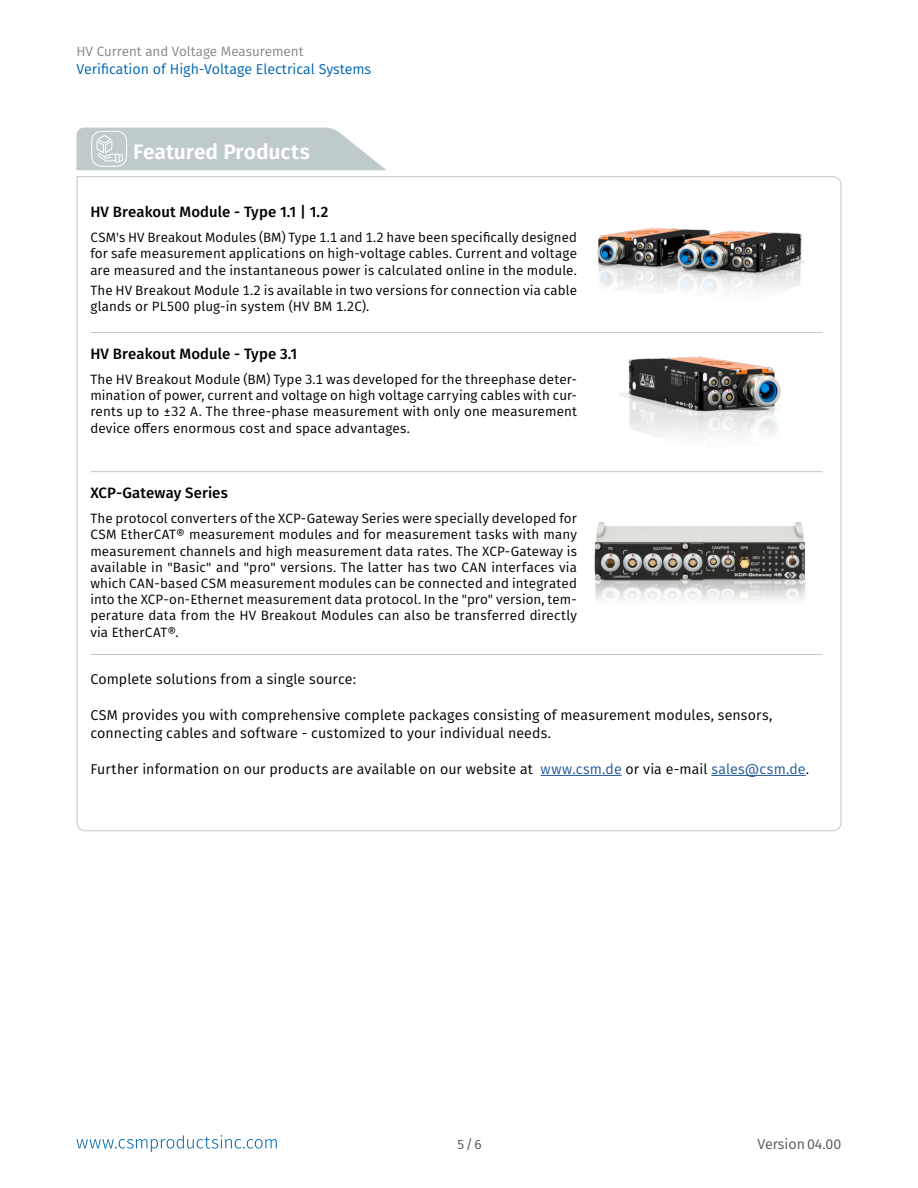
<style>
.page{position:relative;width:918px;height:1188px;background:#fff}
.page>*{position:absolute;margin:0;border:0;box-sizing:border-box;transform-origin:0 0}
.CSM-Messtechniklösun{font:600 21px "Fira Sans";letter-spacing:-.005em;color:#fff}
.Tabell_Header{font:500 15px "Fira Sans";letter-spacing:.01em;color:#000}
.Text{font:14.25px/18px "Fira Sans";letter-spacing:.005em;color:#000}
.t1{font:14.25px "Fira Sans";color:#0066b1}
.t2{font:14.25px "Fira Sans";color:#565655}
.Text_Tabelle{font:13.5px/16.2px "Fira Sans";letter-spacing:.01em;color:#000;text-align:justify}
.t3{font:13.5px "Fira Sans";color:#868786}
.t4{font:13.5px "Fira Sans";color:#565655}
.s1{color:#22599b}
</style>
<div class="page">
<svg style="left:76px;top:1135px;width:201px;height:17px"></svg>
<svg style="left:76px;top:176px;width:766px;height:656px"></svg>
<svg style="left:77px;top:128px;width:309px;height:42px"></svg>
<p class="t3" style="left:77px;top:41px;width:229px">HV Current and Voltage Measurement</p>
<p class="t1" style="left:77px;top:59px;width:296px">Verification of High-Voltage Electrical Systems</p>
<p class="CSM-Messtechniklösun" style="left:133px;top:137px;width:178px">Featured Products</p>
<p class="Tabell_Header" style="left:90px;top:200px;width:239px">HV Breakout Module - Type 1.1 | 1.2</p>
<p class="Text_Tabelle" style="left:90px;top:229px;width:488px">CSM's HV Breakout Modules (BM) Type 1.1 and 1.2 have been specifically designed for safe measurement applications on high-voltage cables. Current and voltage are measured and the instantaneous power is calculated online in the module.</p>
<p class="Text_Tabelle" style="left:90px;top:282px;width:488px">The HV Breakout Module 1.2 is available in two versions for connection via cable glands or PL500 plug-in system (HV BM 1.2C).</p>
<p class="Tabell_Header" style="left:90px;top:342px;width:209px">HV Breakout Module - Type 3.1</p>
<p class="Text_Tabelle" style="left:90px;top:371px;width:488px">The HV Breakout Module (BM) Type 3.1 was developed for the threephase deter&shy;mination of power, current and voltage on high voltage carrying cables with cur&shy;rents up to ±32 A. The three-phase measurement with only one measurement device offers enormous cost and space advantages.</p>
<p class="Tabell_Header" style="left:90px;top:481px;width:139px">XCP-Gateway Series</p>
<p class="Text_Tabelle" style="left:90px;top:510px;width:488px">The protocol converters of the XCP-Gateway Series were specially developed for CSM EtherCAT® measurement modules and for measurement tasks with many measurement channels and high measurement data rates. The XCP-Gateway is available in "Basic" and "pro" versions. The latter has two CAN interfaces via which CAN-based CSM measurement modules can be connected and integrated into the XCP-on-Ethernet measurement data protocol. In the "pro" version, tem&shy;perature data from the HV Breakout Modules can also be transferred directly via EtherCAT®.</p>
<p class="Text" style="left:90px;top:670px;width:267px">Complete solutions from a single source:</p>
<p class="Text" style="left:90px;top:706px;width:683px">CSM provides you with comprehensive complete packages consisting of measurement modules, sensors, connecting cables and software - customized to your individual needs.</p>
<p class="Text" style="left:90px;top:760px;width:720px">Further information on our products are available on our website at <span class="s1">www.csm.de</span> or via e-mail <span class="s1">sales@csm.de</span>.</p>
<p class="t4" style="left:457px;top:1134px;width:26px">5/6</p>
<p class="t2" style="left:758px;top:1134px;width:85px">Version 04.00</p>
</div>
